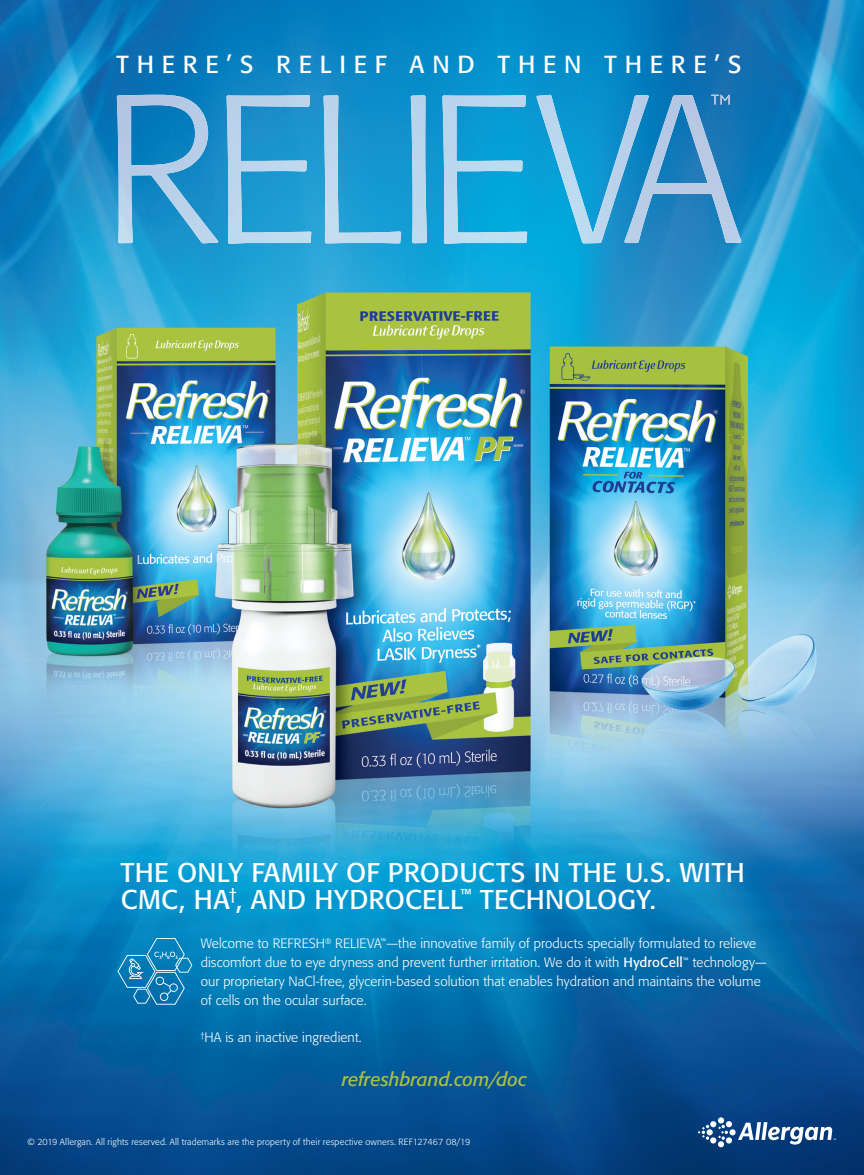
<style>
.page{position:relative;width:864px;height:1175px;background:#fff}
.page>*{position:absolute;margin:0;border:0;box-sizing:border-box;transform-origin:0 0}
.t1{font:26.85px/26.8px "Formata";letter-spacing:.01em;color:#fff}
.t2{font:24.45px "Formata";letter-spacing:.325em;color:#fff}
.t3{font:italic 18.9px "Formata";letter-spacing:-.005em;color:#a9c241}
.t4{font:300 13.5px/18.9px "Formata";letter-spacing:.005em;color:#fff}
.t5{font:300 9px "Formata";letter-spacing:.02em;color:#fff}
.s1{font-weight:400}
</style>
<div class="page">
<img style="left:0;top:0;width:864px;height:1174px">
<img style="left:117px;top:95px;width:101px;height:148px">
<img style="left:227px;top:95px;width:84px;height:149px">
<img style="left:323px;top:95px;width:78px;height:148px">
<img style="left:411px;top:95px;width:16px;height:148px">
<img style="left:442px;top:95px;width:85px;height:149px">
<img style="left:536px;top:95px;width:88px;height:148px">
<img style="left:624px;top:95px;width:117px;height:148px">
<div style="left:729px;top:1129px;width:7px;height:6px;background:#fff;border-radius:50%"></div>
<svg style="left:698px;top:1117px;width:34px;height:30px"></svg>
<svg style="left:738px;top:1122px;width:98px;height:22px"></svg>
<svg style="left:118px;top:938px;width:74px;height:66px;background:#1f89be"></svg>
<h2 class="t2" style="left:116px;top:54px;width:626px">THERE’S RELIEF AND THEN THERE’S</h2>
<h1 class="t1" style="left:121px;top:860px;width:625px">THE ONLY FAMILY OF PRODUCTS IN THE U.S. WITH<br>CMC, HA<sup>†</sup>, AND HYDROCELL<sup>™</sup> TECHNOLOGY.</h1>
<p class="t4" style="left:201px;top:935px;width:567px">Welcome to REFRESH<sup>®</sup> RELIEVA<sup>™</sup>—the innovative family of products specially formulated to relieve discomfort due to eye dryness and prevent further irritation. We do it with <span class="s1">HydroCell</span><sup>™</sup> technology— our proprietary NaCl-free, glycerin-based solution that enables hydration and maintains the volume of cells on the ocular surface.</p>
<p class="t4" style="left:201px;top:1029px;width:162px"><sup>†</sup>HA is an inactive ingredient.</p>
<h3 class="t3" style="left:342px;top:1071px;width:187px">refreshbrand.com/doc</h3>
<p class="t5" style="left:28px;top:1138px;width:444px">© 2019 Allergan. All rights reserved. All trademarks are the property of their respective owners. REF127467 08/19</p>
</div>
